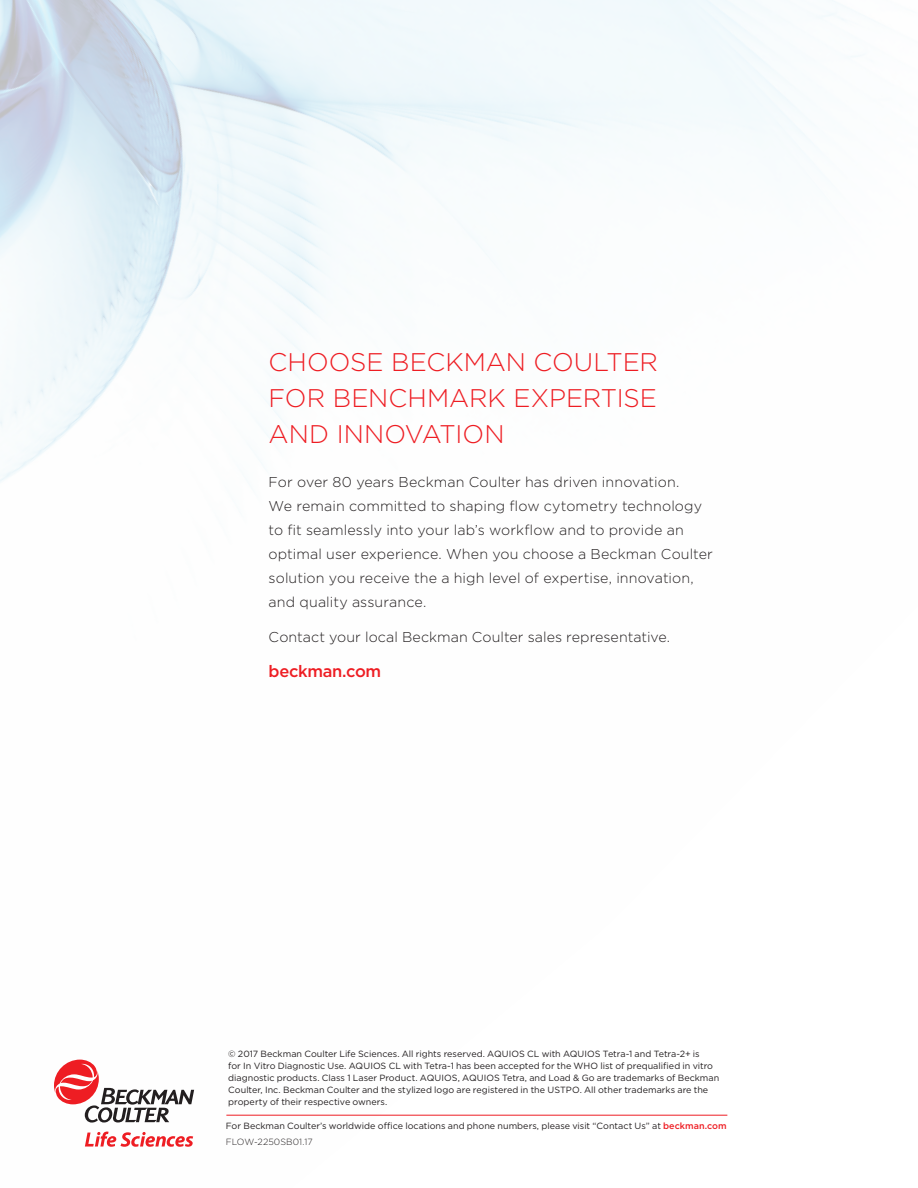
<style>
.page{position:relative;width:918px;height:1188px;background:#fff}
.page>*{position:absolute;margin:0;border:0;box-sizing:border-box;transform-origin:0 0}
.Brochure_-_Sub_Heade{font:300 25.5px/36px "Gotham";letter-spacing:-.005em;color:#ee1d23;text-align:justify}
.t1{font:500 16.5px "Gotham";letter-spacing:-.02em;color:#ee1d23}
.Brochure_-_Body{font:300 14.25px/24px "Gotham";letter-spacing:.005em;color:#231f20}
.t2{font:9px/12px "Gotham";color:#231f20}
.s1{font-weight:500;color:#ee1d23}
.s2{font-weight:300}
</style>
<div class="page">
<img style="left:0;top:0;width:861px;height:1137px">
<hr style="left:226px;top:1115px;width:501px;height:1px;background:#ee1d23">
<svg style="left:54px;top:1060px;width:140px;height:63px"></svg>
<svg style="left:85px;top:1132px;width:108px;height:15px"></svg>
<p class="Brochure_-_Sub_Heade" style="left:269px;top:343px;width:391px">CHOOSE BECKMAN COULTER FOR BENCHMARK EXPERTISE AND INNOVATION</p>
<p class="Brochure_-_Body" style="left:269px;top:470px;width:446px">For over 80 years Beckman Coulter has driven innovation.<br>We remain committed to shaping flow cytometry technology to fit seamlessly into your lab’s workflow and to provide an optimal user experience. When you choose a Beckman Coulter solution you receive the a high level of expertise, innovation, and quality assurance.</p>
<p class="Brochure_-_Body" style="left:269px;top:624px;width:403px">Contact your local Beckman Coulter sales representative.</p>
<p class="t1" style="left:269px;top:660px;width:114px">beckman.com</p>
<p class="t2" style="left:228px;top:1048px;width:493px">© 2017 Beckman Coulter Life Sciences. All rights reserved. AQUIOS CL with AQUIOS Tetra-1 and Tetra-2+ is<br>for In Vitro Diagnostic Use. AQUIOS CL with Tetra-1 has been accepted for the WHO list of prequalified in vitro diagnostic products. Class 1 Laser Product. AQUIOS, AQUIOS Tetra, and Load &amp; Go are trademarks of Beckman Coulter, Inc. Beckman Coulter and the stylized logo are registered in the USTPO. All other trademarks are the property of their respective owners.</p>
<p class="t2" style="left:226px;top:1117px;width:502px;line-height:16.2px">For Beckman Coulter’s worldwide office locations and phone numbers, please visit “Contact Us” at <span class="s1">beckman.com<br></span><span class="s2">FLOW-2250SB01.17</span></p>
</div>
